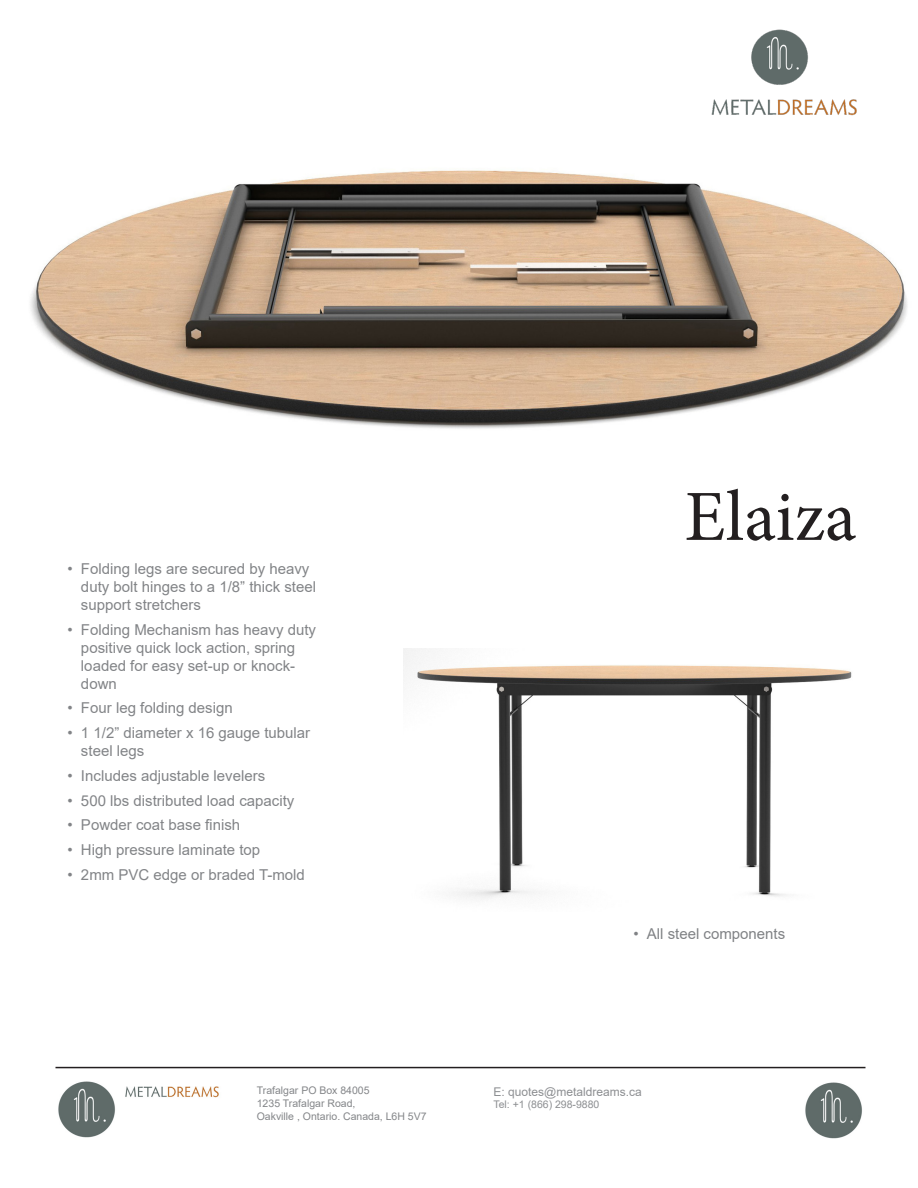
<style>
.page{position:relative;width:918px;height:1188px;background:#fff}
.page>*{position:absolute;margin:0;border:0;box-sizing:border-box;transform-origin:0 0}
.t1{font:72px "Minion Pro";color:#231f20}
.t2{font:15px/18px "Arial";color:#828487}
.t3{font:15px "Arial";color:#808285}
.t4{font:12px "Arial";color:#8d8f92}
.t5{font:10.5px "Arial";color:#848689}
.t6{font:10.5px "Arial";color:#8d8f92}
</style>
<div class="page">
<img style="left:30px;top:170px;width:877px;height:259px">
<img style="left:403px;top:648px;width:449px;height:252px">
<hr style="left:56px;top:1067px;width:810px;height:1px;background:#231f20">
<img style="left:125px;top:1086px;width:94px;height:12px">
<img style="left:805px;top:1082px;width:57px;height:57px">
<img style="left:58px;top:1081px;width:57px;height:57px">
<img style="left:711px;top:29px;width:146px;height:87px">
<p class="t2" style="left:81px;top:560px;width:237px;text-indent:-14px">• Folding legs are secured by heavy duty bolt hinges to a 1/8” thick steel support stretchers</p>
<p class="t2" style="left:81px;top:620px;width:237px;text-indent:-14px">• Folding Mechanism has heavy duty positive quick lock action, spring loaded for easy set-up or knock&shy;down</p>
<p class="t2" style="left:67px;top:699px;width:167px">• Four leg folding design</p>
<p class="t2" style="left:81px;top:724px;width:231px;text-indent:-14px">• 1 1/2” diameter x 16 gauge tubular steel legs</p>
<p class="t2" style="left:67px;top:767px;width:199px">• Includes adjustable levelers</p>
<p class="t2" style="left:67px;top:791px;width:228px">• 500 lbs distributed load capacity</p>
<p class="t2" style="left:67px;top:816px;width:174px">• Powder coat base finish</p>
<p class="t2" style="left:67px;top:841px;width:194px">• High pressure laminate top</p>
<p class="t2" style="left:67px;top:866px;width:239px">• 2mm PVC edge or braded T-mold</p>
<p class="t5" style="left:257px;top:1084px;width:114px">Trafalgar PO Box 84005</p>
<p class="t5" style="left:257px;top:1096px;width:100px">1235 Trafalgar Road,</p>
<p class="t5" style="left:257px;top:1109px;width:171px">Oakville , Ontario. Canada, L6H 5V7</p>
<p class="t1" style="left:685px;top:469px;width:173px">Elaiza</p>
<p class="t3" style="left:633px;top:923px;width:153px">• All steel components</p>
<p class="t4" style="left:494px;top:1083px;width:150px">E: quotes@metaldreams.ca</p>
<p class="t6" style="left:494px;top:1097px;width:107px">Tel: +1 (866) 298-9880</p>
</div>
